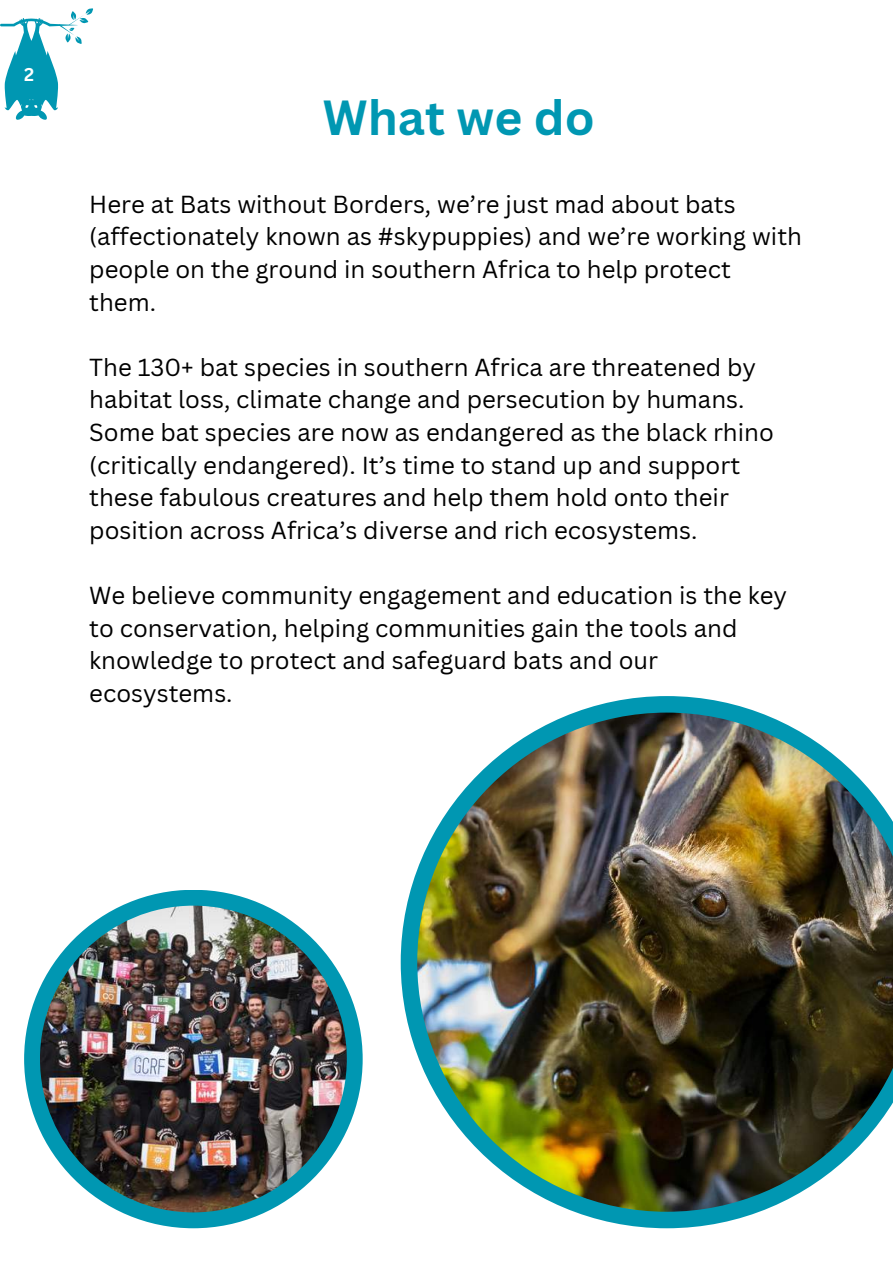
<style>
.page{position:relative;width:893px;height:1264px;background:#fff}
.page>*{position:absolute;margin:0;border:0;box-sizing:border-box;transform-origin:0 0}
.t1{font:700 48px "Canva Sans";color:#0097b2}
.t2{font:24px/32.5px "Canva Sans";color:#000}
.t3{font:700 18px "Canva Sans";color:#fff}
</style>
<div class="page">
<svg style="left:0;top:8px;width:93px;height:112px"></svg>
<svg style="left:400px;top:696px;width:361px;height:532px"></svg>
<div style="left:24px;top:889px;width:338px;height:339px;background:#0097b2;border-radius:50%"></div>
<img style="left:417px;top:712px;width:475px;height:499px">
<img style="left:40px;top:905px;width:307px;height:307px;border-radius:50%">
<p class="t3" style="left:24px;top:62px;width:12px">2</p>
<h1 class="t1" style="left:323px;top:84px;width:273px">What we do</h1>
<p class="t2" style="left:89px;top:187px;width:714px">Here at Bats without Borders, we’re just mad about bats (affectionately known as #skypuppies) and we’re working with people on the ground in southern Africa to help protect them.</p>
<p class="t2" style="left:89px;top:350px;width:686px">The 130+ bat species in southern Africa are threatened by habitat loss, climate change and persecution by humans.<br>Some bat species are now as endangered as the black rhino (critically endangered). It’s time to stand up and support these fabulous creatures and help them hold onto their position across Africa’s diverse and rich ecosystems.</p>
<p class="t2" style="left:89px;top:578px;width:699px">We believe community engagement and education is the key to conservation, helping communities gain the tools and knowledge to protect and safeguard bats and our ecosystems.</p>
</div>
